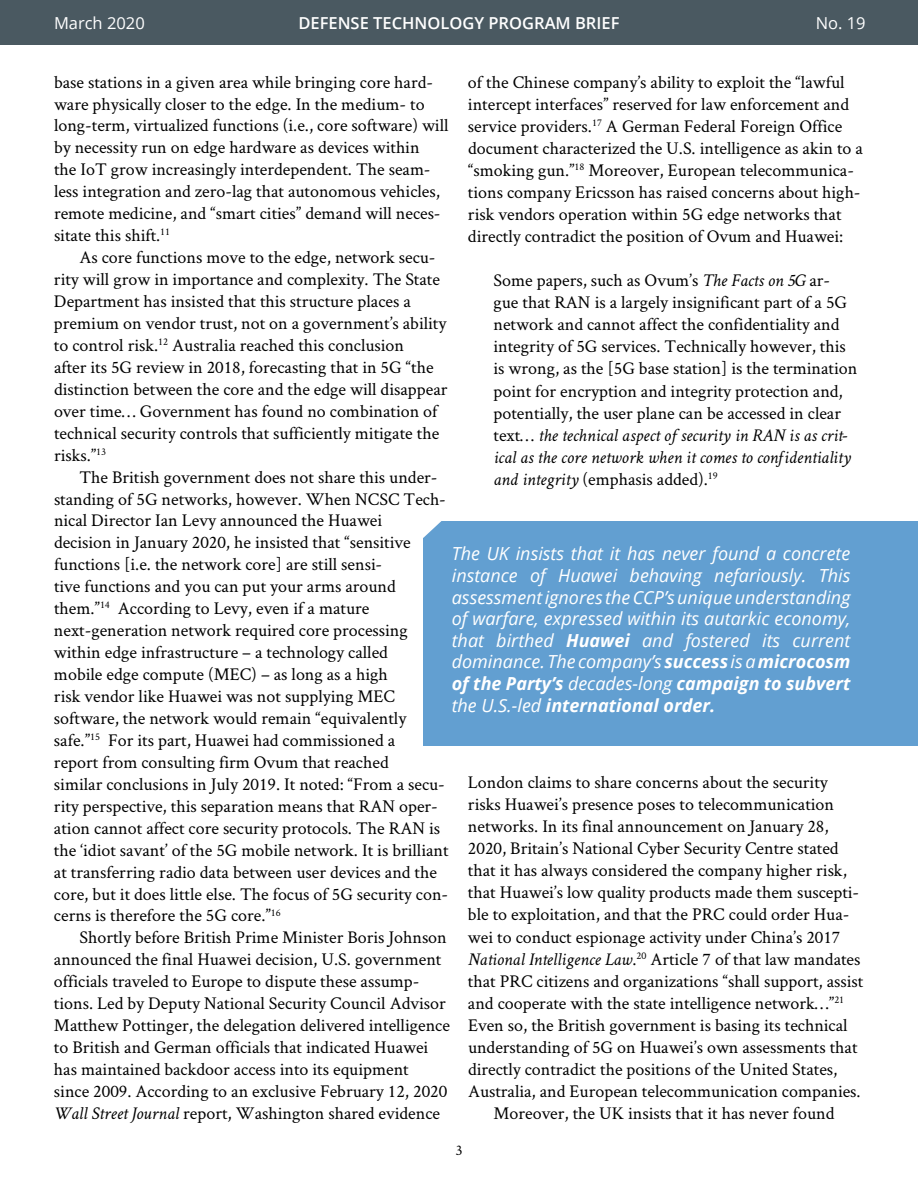
<style>
.page{position:relative;width:918px;height:1188px;background:#fff}
.page>*{position:absolute;margin:0;border:0;box-sizing:border-box;transform-origin:0 0}
.t1{font:18px/21.9px "Crimson Text";color:#000}
.t2{font:italic 18px/21.6px "Open Sans";color:#fff;text-align:justify}
.t3{font:600 16.5px "Open Sans";color:#fff}
.t4{font:16.5px "Open Sans";color:#fff}
.t5{font:15px "Crimson Text";color:#000}
.s1{font-style:italic}
.s2{font-weight:700}
</style>
<div class="page">
<div style="left:0;top:0;width:918px;height:45px;background:#4a5961"></div>
<div style="left:423px;top:521px;width:495px;height:224px;background:#629fd1"></div>
<svg style="left:423px;top:521px;width:19px;height:17px"></svg>
<p class="t4" style="left:54px;top:12px;width:92px">March 2020</p>
<p class="t3" style="left:298px;top:12px;width:323px">DEFENSE TECHNOLOGY PROGRAM BRIEF</p>
<p class="t4" style="left:816px;top:12px;width:51px">No. 19</p>
<p class="t1" style="left:468px;top:70px;width:397px">of the Chinese company’s ability to exploit the “lawful intercept interfaces” reserved for law enforcement and service providers.<sup>17</sup> A German Federal Foreign Office document characterized the U.S. intelligence as akin to a “smoking gun.”<sup>18</sup> Moreover, European telecommunica&shy;tions company Ericsson has raised concerns about high&shy;risk vendors operation within 5G edge networks that directly contradict the position of Ovum and Huawei:</p>
<p class="t1" style="left:494px;top:269px;width:365px">Some papers, such as Ovum’s <span class="s1">The Facts on 5G</span> ar&shy;gue that RAN is a largely insignificant part of a 5G network and cannot affect the confidentiality and integrity of 5G services. Technically however, this is wrong, as the [5G base station] is the termination point for encryption and integrity protection and, potentially, the user plane can be accessed in clear text… <span class="s1">the technical aspect of security in RAN is as crit&shy;ical as the core network when it comes to confidentiality and integrity</span> (emphasis added).<sup>19</sup></p>
<p class="t1" style="left:54px;top:70px;width:396px">base stations in a given area while bringing core hard&shy;ware physically closer to the edge. In the medium- to long-term, virtualized functions (i.e., core software) will by necessity run on edge hardware as devices within<br>the IoT grow increasingly interdependent. The seam&shy;less integration and zero-lag that autonomous vehicles, remote medicine, and “smart cities” demand will neces&shy;sitate this shift.<sup>11</sup></p>
<p class="t1" style="left:54px;top:246px;width:395px;text-indent:26px">As core functions move to the edge, network secu&shy;rity will grow in importance and complexity. The State Department has insisted that this structure places a premium on vendor trust, not on a government’s ability to control risk.<sup>12</sup> Australia reached this conclusion<br>after its 5G review in 2018, forecasting that in 5G “the distinction between the core and the edge will disappear over time… Government has found no combination of technical security controls that sufficiently mitigate the risks.”<sup>13</sup></p>
<p class="t1" style="left:54px;top:465px;width:396px;text-indent:26px">The British government does not share this under&shy;standing of 5G networks, however. When NCSC Tech&shy;nical Director Ian Levy announced the Huawei<br>decision in January 2020, he insisted that “sensitive functions [i.e. the network core] are still sensi-<br>tive functions and you can put your arms around them.”<sup>14</sup> According to Levy, even if a mature next-generation network required core processing within edge infrastructure – a technology called<br>mobile edge compute (MEC) – as long as a high<br>risk vendor like Huawei was not supplying MEC software, the network would remain “equivalently safe.”<sup>15</sup> For its part, Huawei had commissioned a<br>report from consulting firm Ovum that reached<br>similar conclusions in July 2019. It noted: “From a secu&shy;rity perspective, this separation means that RAN oper&shy;ation cannot affect core security protocols. The RAN is the ‘idiot savant’ of the 5G mobile network. It is brilliant at transferring radio data between user devices and the core, but it does little else. The focus of 5G security con&shy;cerns is therefore the 5G core.”<sup>16</sup></p>
<p class="t1" style="left:54px;top:926px;width:397px;text-indent:26px">Shortly before British Prime Minister Boris Johnson announced the final Huawei decision, U.S. government officials traveled to Europe to dispute these assump&shy;tions. Led by Deputy National Security Council Advisor Matthew Pottinger, the delegation delivered intelligence to British and German officials that indicated Huawei has maintained backdoor access into its equipment<br>since 2009. According to an exclusive February 12, 2020<br><span class="s1">Wall Street Journal</span> report, Washington shared evidence</p>
<p class="t2" style="left:452px;top:543px;width:400px">The UK insists that it has never found a concrete instance of Huawei behaving nefariously. This assessment ignores the CCP’s unique understanding of warfare, expressed within its autarkic economy, that birthed <span class="s2">Huawei</span> and fostered its current dominance. The company’s <span class="s2">success</span> is a <span class="s2">microcosm of the Party’s</span> decades-long <span class="s2">campaign to subvert </span>the U.S.-led <span class="s2">international order.</span></p>
<p class="t1" style="left:468px;top:771px;width:361px">London claims to share concerns about the security</p>
<p class="t1" style="left:468px;top:793px;width:368px">risks Huawei’s presence poses to telecommunication</p>
<p class="t1" style="left:468px;top:815px;width:362px">networks. In its final announcement on January 28,</p>
<p class="t1" style="left:468px;top:837px;width:372px">2020, Britain’s National Cyber Security Centre stated</p>
<p class="t1" style="left:468px;top:859px;width:380px">that it has always considered the company higher risk,</p>
<p class="t1" style="left:468px;top:881px;width:393px">that Huawei’s low quality products made them suscepti-</p>
<p class="t1" style="left:468px;top:903px;width:383px">ble to exploitation, and that the PRC could order Hua-</p>
<p class="t1" style="left:468px;top:925px;width:374px">wei to conduct espionage activity under China’s 2017</p>
<p class="t1" style="left:468px;top:947px;width:394px"><span class="s1">National Intelligence Law</span>.<sup>20</sup> Article 7 of that law mandates</p>
<p class="t1" style="left:468px;top:969px;width:397px">that PRC citizens and organizations “shall support, assist</p>
<p class="t1" style="left:468px;top:991px;width:378px">and cooperate with the state intelligence network…”<sup>21</sup></p>
<p class="t1" style="left:468px;top:1013px;width:381px">Even so, the British government is basing its technical</p>
<p class="t1" style="left:468px;top:1035px;width:391px">understanding of 5G on Huawei’s own assessments that</p>
<p class="t1" style="left:468px;top:1058px;width:371px">directly contradict the positions of the United States,</p>
<p class="t1" style="left:468px;top:1080px;width:394px">Australia, and European telecommunication companies.</p>
<p class="t1" style="left:494px;top:1102px;width:342px">Moreover, the UK insists that it has never found</p>
<p class="t5" style="left:455px;top:1140px;width:9px">3</p>
</div>
